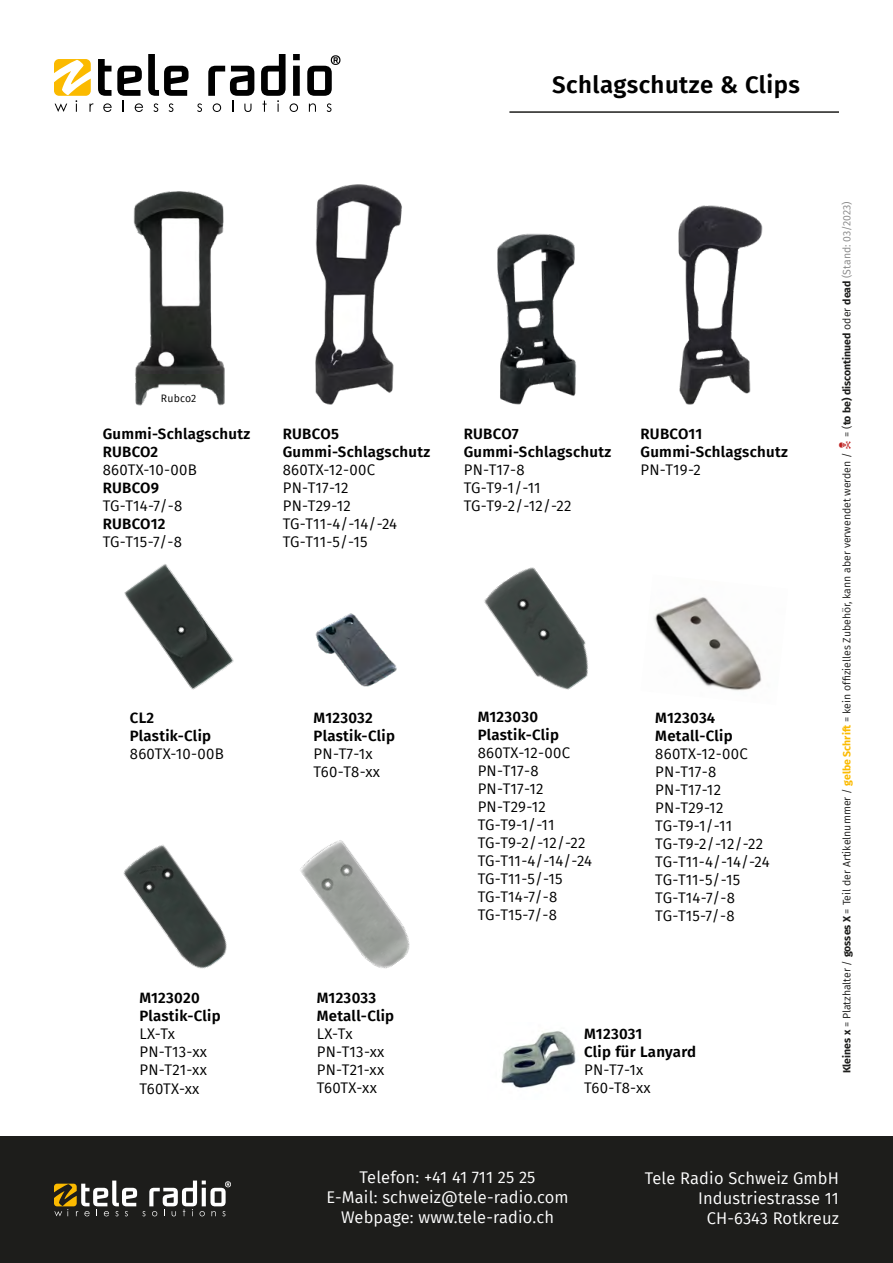
<style>
.page{position:relative;width:893px;height:1263px;background:#fff}
.page>*{position:absolute;margin:0;border:0;box-sizing:border-box;transform-origin:0 0}
.t1{font:600 24px "Fira Sans";letter-spacing:.02em;color:#000}
.t2{font:16.5px/19.8px "Fira Sans";letter-spacing:.01em;color:#fff;text-align:center}
.t3{font:15px/18px "Fira Sans";letter-spacing:.02em;color:#000}
.t4{font:600 15px/18px "Fira Sans";letter-spacing:.02em;color:#000}
.t5{font:10.5px "Fira Sans";color:#1d1d1b}
.t6{font:700 10.5px "Fira Sans";color:#1d1d1b}
.t7{font:10.5px "Fira Sans";letter-spacing:.02em;color:#000}
.s1{font-weight:400}
.s2{font-weight:400;color:#878787}
.s3{font-weight:700}
.s4{font-weight:700;color:#fbba00}
</style>
<div class="page">
<svg style="left:197px;top:103px;width:5px;height:9px"></svg>
<svg style="left:309px;top:103px;width:7px;height:9px"></svg>
<svg style="left:327px;top:103px;width:4px;height:9px"></svg>
<svg style="left:54px;top:54px;width:135px;height:58px"></svg>
<svg style="left:208px;top:66px;width:46px;height:46px"></svg>
<svg style="left:261px;top:54px;width:39px;height:58px"></svg>
<svg style="left:307px;top:55px;width:33px;height:41px"></svg>
<div style="left:1px;top:1136px;width:892px;height:126px;background:#1d1d1b"></div>
<svg style="left:54px;top:1180px;width:177px;height:36px"></svg>
<hr style="left:509px;top:111px;width:330px;height:2px;background:#1d1d1b">
<img style="left:124px;top:564px;width:110px;height:126px">
<img style="left:484px;top:567px;width:104px;height:123px">
<img style="left:501px;top:1031px;width:75px;height:57px">
<img style="left:315px;top:613px;width:82px;height:74px">
<img style="left:654px;top:597px;width:108px;height:94px">
<img style="left:123px;top:844px;width:104px;height:125px">
<img style="left:133px;top:191px;width:92px;height:215px">
<img style="left:315px;top:184px;width:87px;height:221px">
<img style="left:497px;top:233px;width:80px;height:172px">
<img style="left:678px;top:205px;width:85px;height:200px">
<img style="left:300px;top:840px;width:110px;height:129px">
<h1 class="t1" style="left:552px;top:65px;width:249px">Schlagschutze &amp; Clips</h1>
<p class="t7" style="left:161px;top:391px;width:37px">Rubco2</p>
<p class="t4" style="left:103px;top:424px;width:149px">Gummi-Schlagschutz<br>RUBCO2</p>
<p class="t3" style="left:103px;top:461px;width:96px">860TX-10-00B</p>
<p class="t4" style="left:103px;top:478px;width:58px">RUBCO9</p>
<p class="t3" style="left:103px;top:497px;width:81px">TG-T14-7/-8</p>
<p class="t4" style="left:103px;top:514px;width:64px">RUBCO12</p>
<p class="t3" style="left:103px;top:533px;width:81px">TG-T15-7/-8</p>
<p class="t4" style="left:130px;top:708px;width:83px">CL2<br>Plastik-Clip</p>
<p class="t3" style="left:130px;top:745px;width:96px">860TX-10-00B</p>
<p class="t4" style="left:139px;top:988px;width:83px">M123020<br>Plastik-Clip</p>
<p class="t3" style="left:139px;top:1025px;width:69px">LX-Tx<br>PN-T13-xx<br>PN-T21-xx<br>T60TX-xx</p>
<p class="t4" style="left:283px;top:424px;width:149px">RUBCO5<br>Gummi-Schlagschutz</p>
<p class="t3" style="left:283px;top:461px;width:116px">860TX-12-00C<br>PN-T17-12<br>PN-T29-12<br>TG-T11-4/-14/-24<br>TG-T11-5/-15</p>
<p class="t4" style="left:464px;top:424px;width:149px">RUBCO7<br>Gummi-Schlagschutz</p>
<p class="t3" style="left:464px;top:461px;width:109px">PN-T17-8<br>TG-T9-1/-11<br>TG-T9-2/-12/-22</p>
<p class="t4" style="left:640px;top:424px;width:149px">RUBCO11<br>Gummi-Schlagschutz</p>
<p class="t3" style="left:640px;top:461px;width:62px">PN-T19-2</p>
<p class="t4" style="left:314px;top:708px;width:83px">M123032<br>Plastik-Clip</p>
<p class="t3" style="left:314px;top:744px;width:68px">PN-T7-1x<br>T60-T8-xx</p>
<p class="t4" style="left:317px;top:988px;width:79px">M123033<br>Metall-Clip</p>
<p class="t3" style="left:317px;top:1024px;width:69px">LX-Tx<br>PN-T13-xx<br>PN-T21-xx<br>T60TX-xx</p>
<p class="t4" style="left:478px;top:707px;width:83px">M123030<br>Plastik-Clip</p>
<p class="t3" style="left:478px;top:744px;width:116px">860TX-12-00C<br>PN-T17-8<br>PN-T17-12<br>PN-T29-12<br>TG-T9-1/-11<br>TG-T9-2/-12/-22<br>TG-T11-4/-14/-24<br>TG-T11-5/-15<br>TG-T14-7/-8<br>TG-T15-7/-8</p>
<p class="t4" style="left:655px;top:708px;width:79px">M123034<br>Metall-Clip</p>
<p class="t3" style="left:655px;top:744px;width:116px">860TX-12-00C<br>PN-T17-8<br>PN-T17-12<br>PN-T29-12<br>TG-T9-1/-11<br>TG-T9-2/-12/-22<br>TG-T11-4/-14/-24<br>TG-T11-5/-15<br>TG-T14-7/-8<br>TG-T15-7/-8</p>
<p class="t4" style="left:584px;top:1024px;width:114px">M123031<br>Clip für Lanyard</p>
<p class="t3" style="left:584px;top:1060px;width:68px">PN-T7-1x<br>T60-T8-xx</p>
<p class="t6" style="left:838px;top:437px;width:237px;rotate:-90deg"><span class="s1">= (</span>to be) discontinued <span class="s1">oder</span> dead <span class="s2">(Stand: 03/2023)</span></p>
<p class="t5" style="left:839px;top:1073px;width:622px;rotate:-90deg"><span class="s3">Kleines x</span> = Platzhalter / <span class="s3">gosses X</span> = Teil der Artikelnummer / <span class="s4">gelbe Schrift</span> = kein offizielles Zubehör, kann aber verwendet werden /</p>
<p class="t2" style="left:326px;top:1167px;width:244px">Telefon: +41 41 711 25 25<br>E-Mail: schweiz@tele-radio.com<br>Webpage: www.tele-radio.ch</p>
<p class="t2" style="left:645px;top:1168px;width:196px;text-align:right">Tele Radio Schweiz GmbH<br>Industriestrasse 11<br>CH-6343 Rotkreuz</p>
</div>
